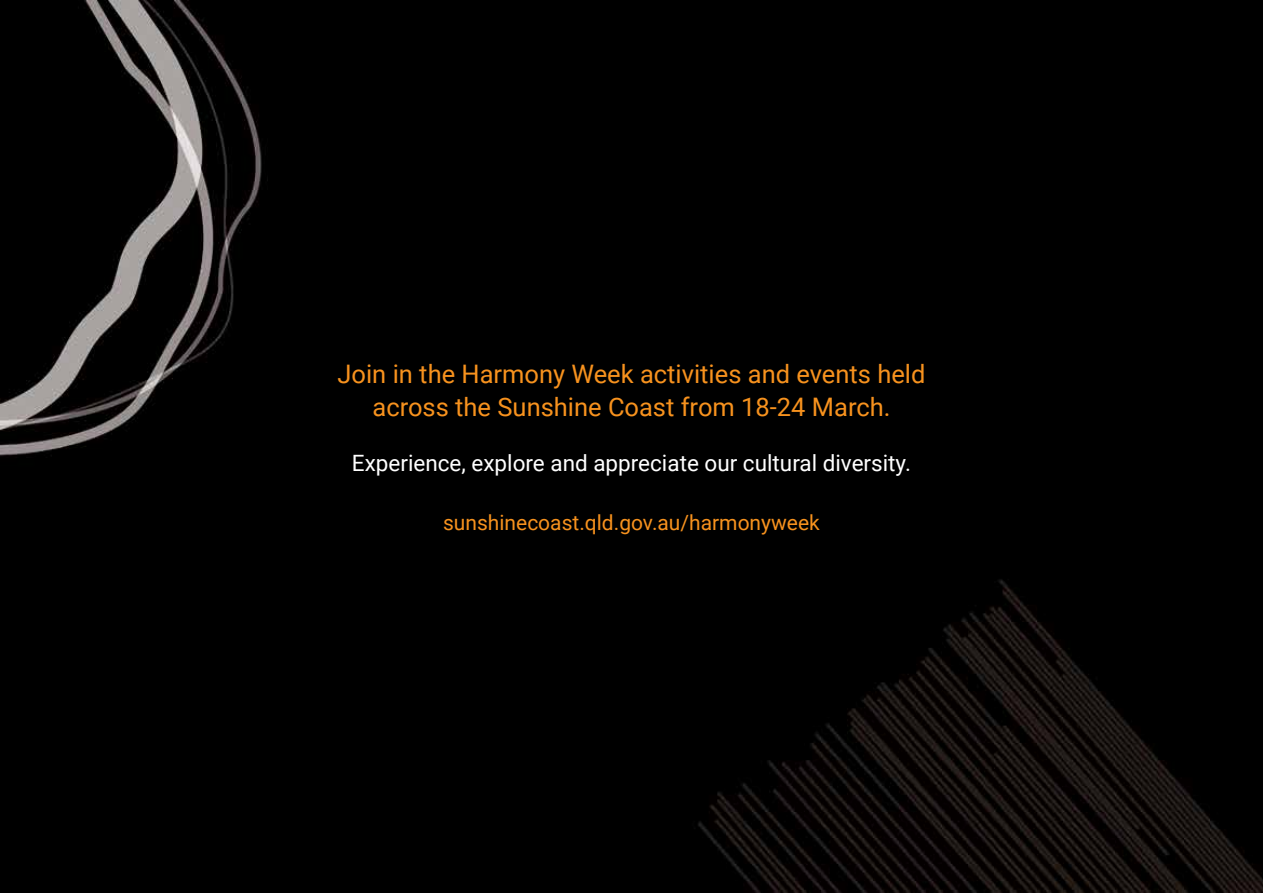
<style>
.page{position:relative;width:1263px;height:893px;background:#fff}
.page>*{position:absolute;margin:0;border:0;box-sizing:border-box;transform-origin:0 0}
.t1{font:25.5px/33px "Roboto";color:#f7921e;text-align:center}
.t2{font:22.5px "Roboto";color:#fff}
.t3{font:21px "Roboto";color:#f7921e}
</style>
<div class="page">
<img style="left:0;top:0;width:1263px;height:893px">
<p class="t1" style="left:337px;top:356px;width:589px">Join in the Harmony Week activities and events held across the Sunshine Coast from 18-24 March.</p>
<p class="t2" style="left:352px;top:447px;width:560px">Experience, explore and appreciate our cultural diversity.</p>
<p class="t3" style="left:443px;top:507px;width:378px">sunshinecoast.qld.gov.au/harmonyweek</p>
</div>
